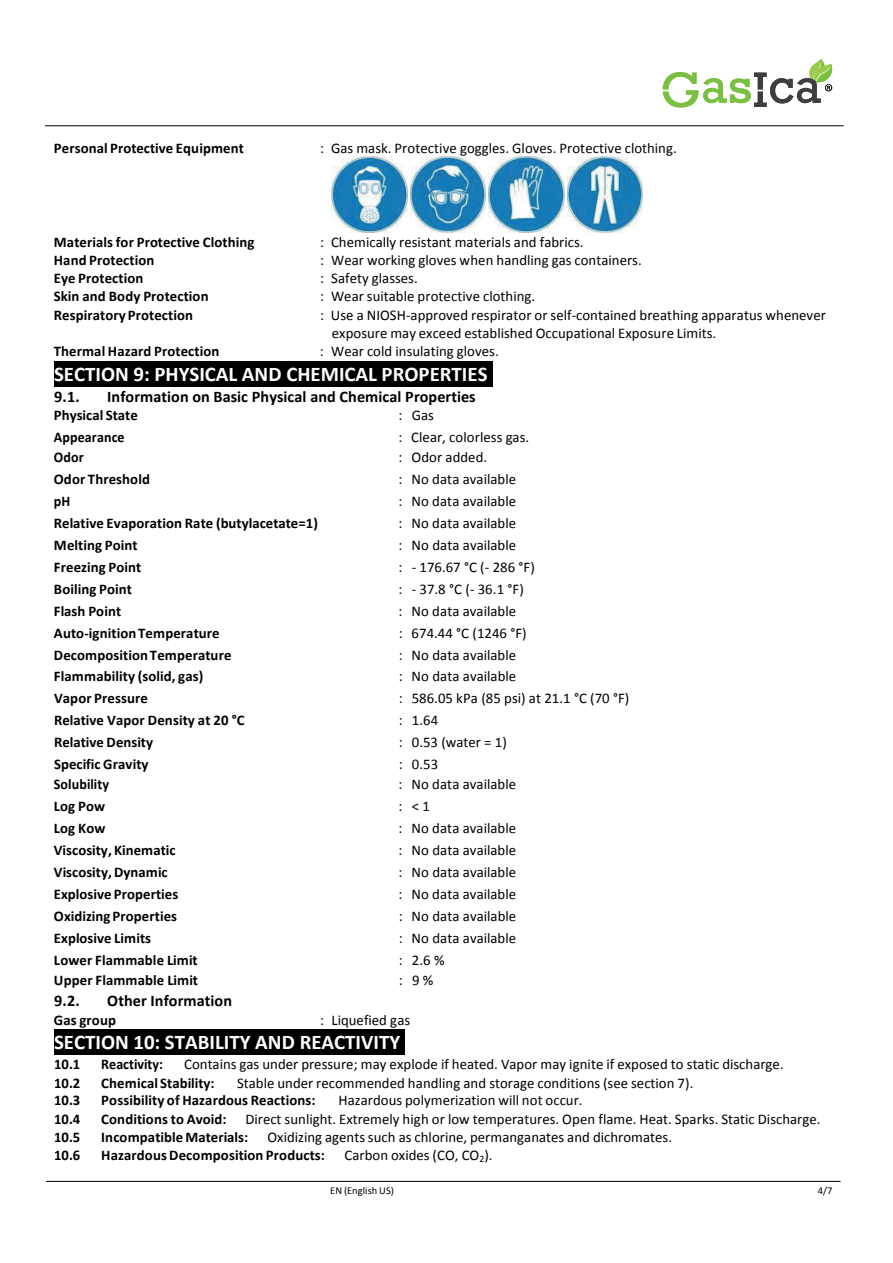
<style>
.page{position:relative;width:893px;height:1263px;background:#fff}
.page>*{position:absolute;margin:0;border:0;box-sizing:border-box;transform-origin:0 0}
.t1{font:700 20.85px "Calibri";color:#fff}
.t2{font:700 16.2px "Calibri";letter-spacing:.005em;color:#000001}
.t3{font:14.7px/18.3px "Calibri";letter-spacing:.005em;color:#000001}
.t4{font:700 14.7px "Calibri";letter-spacing:.005em;color:#000001}
.t5{font:700 14.7px "Calibri";letter-spacing:.005em;color:#000001;scale:.95 1}
.t6{font:10.5px "Calibri";letter-spacing:.005em;color:#000001}
</style>
<div class="page">
<svg style="left:662px;top:59px;width:171px;height:48px"></svg>
<hr style="left:45px;top:125px;width:799px;height:1px;background:#000001">
<hr style="left:46px;top:1181px;width:795px;height:1px;background:#000001">
<div style="left:54px;top:361px;width:438px;height:26px;background:#000001"></div>
<div style="left:54px;top:1029px;width:351px;height:26px;background:#000001"></div>
<img style="left:332px;top:157px;width:75px;height:75px">
<img style="left:410px;top:157px;width:75px;height:75px">
<img style="left:489px;top:157px;width:75px;height:75px">
<img style="left:567px;top:157px;width:75px;height:75px">
<p class="t4" style="left:54px;top:139px;width:192px">Personal Protective Equipment</p>
<p class="t3" style="left:320px;top:139px;width:358px">: Gas mask. Protective goggles. Gloves. Protective clothing.</p>
<p class="t4" style="left:54px;top:233px;width:202px">Materials for Protective Clothing</p>
<p class="t3" style="left:320px;top:233px;width:265px">: Chemically resistant materials and fabrics.</p>
<p class="t4" style="left:54px;top:251px;width:102px">Hand Protection</p>
<p class="t3" style="left:320px;top:251px;width:323px">: Wear working gloves when handling gas containers.</p>
<p class="t4" style="left:54px;top:269px;width:91px">Eye Protection</p>
<p class="t3" style="left:320px;top:269px;width:99px">: Safety glasses.</p>
<p class="t4" style="left:54px;top:287px;width:156px">Skin and Body Protection</p>
<p class="t3" style="left:320px;top:287px;width:217px">: Wear suitable protective clothing.</p>
<p class="t4" style="left:54px;top:305px;width:141px">Respiratory Protection</p>
<p class="t3" style="left:332px;top:306px;width:495px;text-indent:-12px">: Use a NIOSH-approved respirator or self-contained breathing apparatus whenever exposure may exceed established Occupational Exposure Limits.</p>
<p class="t4" style="left:54px;top:342px;width:167px">Thermal Hazard Protection</p>
<p class="t3" style="left:320px;top:342px;width:180px">: Wear cold insulating gloves.</p>
<h1 class="t1" style="left:54px;top:361px;width:435px">SECTION 9: PHYSICAL AND CHEMICAL PROPERTIES</h1>
<p class="t2" style="left:54px;top:386px;width:27px">9.1.</p>
<p class="t2" style="left:107px;top:386px;width:370px">Information on Basic Physical and Chemical Properties</p>
<p class="t4" style="left:54px;top:406px;width:86px">Physical State</p>
<p class="t3" style="left:399px;top:406px;width:37px">: Gas</p>
<p class="t5" style="left:54px;top:428px;width:76px">Appearance</p>
<p class="t3" style="left:399px;top:428px;width:132px">: Clear, colorless gas.</p>
<p class="t5" style="left:54px;top:448px;width:33px">Odor</p>
<p class="t3" style="left:399px;top:448px;width:90px">: Odor added.</p>
<p class="t4" style="left:54px;top:469px;width:98px">Odor Threshold</p>
<p class="t3" style="left:399px;top:470px;width:119px">: No data available</p>
<p class="t5" style="left:54px;top:491px;width:19px">pH</p>
<p class="t3" style="left:399px;top:492px;width:119px">: No data available</p>
<p class="t4" style="left:54px;top:513px;width:266px">Relative Evaporation Rate (butylacetate=1)</p>
<p class="t3" style="left:399px;top:514px;width:119px">: No data available</p>
<p class="t4" style="left:54px;top:536px;width:85px">Melting Point</p>
<p class="t3" style="left:399px;top:536px;width:119px">: No data available</p>
<p class="t4" style="left:54px;top:557px;width:89px">Freezing Point</p>
<p class="t3" style="left:399px;top:558px;width:138px">: - 176.67 °C (- 286 °F)</p>
<p class="t4" style="left:54px;top:579px;width:80px">Boiling Point</p>
<p class="t3" style="left:399px;top:580px;width:127px">: - 37.8 °C (- 36.1 °F)</p>
<p class="t4" style="left:54px;top:601px;width:69px">Flash Point</p>
<p class="t3" style="left:399px;top:602px;width:119px">: No data available</p>
<p class="t4" style="left:54px;top:623px;width:167px">Auto-ignitionTemperature</p>
<p class="t3" style="left:399px;top:624px;width:130px">: 674.44 °C (1246 °F)</p>
<p class="t4" style="left:54px;top:645px;width:179px">DecompositionTemperature</p>
<p class="t3" style="left:399px;top:645px;width:119px">: No data available</p>
<p class="t4" style="left:54px;top:667px;width:151px">Flammability (solid, gas)</p>
<p class="t3" style="left:399px;top:667px;width:119px">: No data available</p>
<p class="t4" style="left:54px;top:689px;width:95px">Vapor Pressure</p>
<p class="t3" style="left:399px;top:689px;width:232px">: 586.05 kPa (85 psi) at 21.1 °C (70 °F)</p>
<p class="t4" style="left:54px;top:711px;width:192px">Relative Vapor Density at 20 °C</p>
<p class="t3" style="left:399px;top:711px;width:41px">: 1.64</p>
<p class="t4" style="left:54px;top:733px;width:101px">Relative Density</p>
<p class="t3" style="left:399px;top:733px;width:110px">: 0.53 (water = 1)</p>
<p class="t4" style="left:54px;top:755px;width:96px">Specific Gravity</p>
<p class="t3" style="left:399px;top:755px;width:41px">: 0.53</p>
<p class="t5" style="left:54px;top:775px;width:60px">Solubility</p>
<p class="t3" style="left:399px;top:775px;width:119px">: No data available</p>
<p class="t4" style="left:54px;top:797px;width:53px">Log Pow</p>
<p class="t3" style="left:399px;top:797px;width:33px">: &lt;1</p>
<p class="t4" style="left:54px;top:819px;width:53px">Log Kow</p>
<p class="t3" style="left:399px;top:819px;width:119px">: No data available</p>
<p class="t4" style="left:54px;top:841px;width:123px">Viscosity, Kinematic</p>
<p class="t3" style="left:399px;top:841px;width:119px">: No data available</p>
<p class="t4" style="left:54px;top:862px;width:115px">Viscosity, Dynamic</p>
<p class="t3" style="left:399px;top:863px;width:119px">: No data available</p>
<p class="t4" style="left:54px;top:884px;width:126px">Explosive Properties</p>
<p class="t3" style="left:399px;top:885px;width:119px">: No data available</p>
<p class="t4" style="left:54px;top:907px;width:125px">Oxidizing Properties</p>
<p class="t3" style="left:399px;top:907px;width:119px">: No data available</p>
<p class="t4" style="left:54px;top:928px;width:99px">Explosive Limits</p>
<p class="t3" style="left:399px;top:929px;width:119px">: No data available</p>
<p class="t4" style="left:54px;top:950px;width:145px">Lower Flammable Limit</p>
<p class="t3" style="left:399px;top:951px;width:47px">: 2.6 %</p>
<p class="t4" style="left:54px;top:970px;width:146px">Upper Flammable Limit</p>
<p class="t3" style="left:399px;top:971px;width:36px">: 9%</p>
<p class="t2" style="left:54px;top:990px;width:27px">9.2.</p>
<p class="t2" style="left:107px;top:990px;width:126px">Other Information</p>
<p class="t4" style="left:54px;top:1011px;width:64px">Gas group</p>
<p class="t3" style="left:320px;top:1011px;width:92px">: Liquefied gas</p>
<h1 class="t1" style="left:54px;top:1029px;width:348px">SECTION 10: STABILITY AND REACTIVITY</h1>
<p class="t4" style="left:54px;top:1055px;width:28px">10.1</p>
<p class="t5" style="left:101px;top:1055px;width:66px">Reactivity:</p>
<p class="t3" style="left:184px;top:1055px;width:601px">Contains gas under pressure; may explode if heated. Vapor may ignite if exposed to static discharge.</p>
<p class="t4" style="left:54px;top:1073px;width:28px">10.2</p>
<p class="t4" style="left:101px;top:1073px;width:115px">Chemical Stability:</p>
<p class="t3" style="left:237px;top:1073px;width:458px">Stable under recommended handling and storage conditions (see section 7).</p>
<p class="t4" style="left:54px;top:1091px;width:28px">10.3</p>
<p class="t4" style="left:101px;top:1091px;width:216px">Possibility of Hazardous Reactions:</p>
<p class="t3" style="left:339px;top:1091px;width:246px">Hazardous polymerization will not occur.</p>
<p class="t4" style="left:54px;top:1110px;width:28px">10.4</p>
<p class="t4" style="left:101px;top:1110px;width:127px">Conditions to Avoid:</p>
<p class="t3" style="left:245px;top:1110px;width:577px">Direct sunlight. Extremely high or low temperatures. Open flame. Heat. Sparks. Static Discharge.</p>
<p class="t4" style="left:54px;top:1128px;width:28px">10.5</p>
<p class="t4" style="left:101px;top:1128px;width:148px">IncompatibleMaterials:</p>
<p class="t3" style="left:267px;top:1128px;width:406px">Oxidizing agents such as chlorine, permanganates and dichromates.</p>
<p class="t4" style="left:54px;top:1146px;width:28px">10.6</p>
<p class="t4" style="left:101px;top:1146px;width:225px">Hazardous Decomposition Products:</p>
<p class="t3" style="left:345px;top:1146px;width:149px">Carbon oxides (CO, CO<sub>2</sub>).</p>
<p class="t6" style="left:330px;top:1184px;width:65px">EN (English US)</p>
<p class="t6" style="left:818px;top:1184px;width:16px">4/7</p>
</div>
